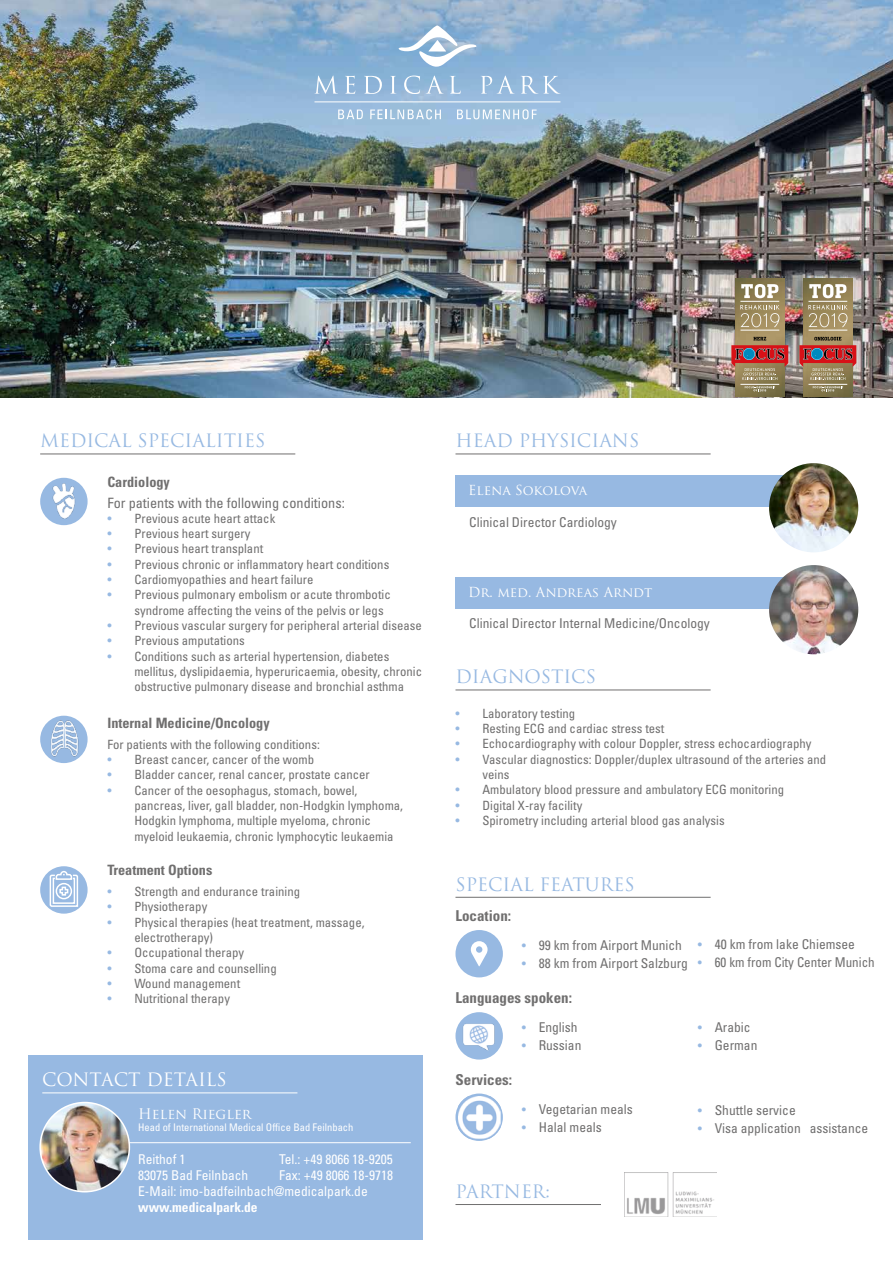
<style>
.page{position:relative;width:893px;height:1263px;background:#fff}
.page>*{position:absolute;margin:0;border:0;box-sizing:border-box;transform-origin:0 0}
.t1{font:18px "Trajan Pro";color:#97b9e2}
.t2{font:18px "Trajan Pro";letter-spacing:-.005em;color:#fff}
.t3{font:700 condensed 15px "Univers";color:#706f6f}
.t4{font:700 condensed 14.25px "Univers";color:#706f6f}
.t5{font:condensed 14.25px "Univers";color:#706f6f}
.t6{font:14.25px "Trajan Pro";color:#fff}
.t7{font:condensed 13.5px "Univers";color:#706f6f}
.t8{font:condensed 13.5px/16.2px "Univers";color:#fff}
.t9{font:13.5px "Trajan Pro";color:#fff}
.t10{font:700 condensed 13.5px "Univers";color:#fff}
.t11{font:condensed 12.75px/15.3px "Univers";color:#706f6f}
.t12{font:condensed 10.5px "Univers";color:#fff}
.s1{color:#97b9e2}
.s2{font-size:12.75px;color:#97b9e2}
</style>
<div class="page">
<hr style="left:40px;top:454px;width:255px;height:1px;background:#706f6f">
<img style="left:40px;top:478px;width:48px;height:47px;border-radius:24px">
<svg style="left:40px;top:716px;width:48px;height:47px"></svg>
<img style="left:40px;top:734px;width:44px;height:29px">
<hr style="left:455px;top:690px;width:256px;height:1px;background:#706f6f">
<div style="left:28px;top:1054px;width:395px;height:185px;background:#97b9e2"></div>
<hr style="left:42px;top:1092px;width:255px;height:1px;background:#fff">
<hr style="left:122px;top:1142px;width:289px;height:1px;background:#fff">
<img style="left:40px;top:1102px;width:89px;height:90px;border-radius:45px">
<div style="left:39px;top:1102px;width:91px;height:90px;border:2px solid #fff;border-radius:50%"></div>
<hr style="left:455px;top:897px;width:256px;height:1px;background:#706f6f">
<svg style="left:455px;top:1093px;width:48px;height:48px"></svg>
<img style="left:458px;top:1096px;width:43px;height:43px">
<img style="left:455px;top:1013px;width:48px;height:46px">
<hr style="left:455px;top:1204px;width:146px;height:1px;background:#706f6f">
<img style="left:624px;top:1173px;width:93px;height:44px">
<img style="left:0;top:0;width:893px;height:398px">
<svg style="left:338px;top:110px;width:25px;height:9px"></svg>
<svg style="left:370px;top:109px;width:71px;height:10px"></svg>
<svg style="left:457px;top:109px;width:80px;height:10px"></svg>
<svg style="left:397px;top:26px;width:80px;height:42px"></svg>
<hr style="left:314px;top:102px;width:246px;height:1px;background:#fff">
<svg style="left:314px;top:76px;width:24px;height:18px"></svg>
<svg style="left:345px;top:76px;width:10px;height:18px"></svg>
<svg style="left:364px;top:76px;width:18px;height:18px"></svg>
<svg style="left:390px;top:76px;width:6px;height:18px"></svg>
<svg style="left:404px;top:76px;width:16px;height:18px"></svg>
<svg style="left:426px;top:76px;width:18px;height:18px"></svg>
<svg style="left:450px;top:76px;width:11px;height:18px"></svg>
<svg style="left:481px;top:76px;width:34px;height:18px"></svg>
<svg style="left:521px;top:76px;width:39px;height:18px"></svg>
<hr style="left:455px;top:454px;width:256px;height:1px;background:#706f6f">
<div style="left:456px;top:476px;width:383px;height:31px;background:#97b9e2"></div>
<img style="left:769px;top:463px;width:89px;height:89px;border-radius:45px">
<div style="left:456px;top:578px;width:383px;height:31px;background:#97b9e2"></div>
<img style="left:769px;top:565px;width:89px;height:89px;border-radius:45px">
<div style="left:40px;top:866px;width:48px;height:48px;background:#97b9e2;border-radius:50%"></div>
<svg style="left:49px;top:870px;width:30px;height:37px"></svg>
<img style="left:803px;top:278px;width:50px;height:119px">
<hr style="left:809px;top:330px;width:38px;height:1px;background:#fff">
<svg style="left:808px;top:305px;width:39px;height:22px"></svg>
<hr style="left:808px;top:301px;width:39px;height:1px;background:#fff">
<svg style="left:809px;top:284px;width:37px;height:14px"></svg>
<svg style="left:799px;top:337px;width:57px;height:43px;background:#a26755"></svg>
<hr style="left:808px;top:384px;width:39px;height:1px;background:#fff">
<svg style="left:813px;top:386px;width:30px;height:6px"></svg>
<img style="left:735px;top:278px;width:49px;height:119px">
<hr style="left:740px;top:330px;width:39px;height:1px;background:#fff">
<svg style="left:740px;top:305px;width:39px;height:22px"></svg>
<hr style="left:740px;top:301px;width:39px;height:1px;background:#fff">
<svg style="left:741px;top:284px;width:37px;height:14px"></svg>
<svg style="left:731px;top:337px;width:57px;height:43px;background:#a46755"></svg>
<hr style="left:740px;top:384px;width:39px;height:1px;background:#fff">
<svg style="left:745px;top:386px;width:30px;height:6px"></svg>
<div style="left:455px;top:930px;width:48px;height:47px;background:#97b9e2;border-radius:50%"></div>
<svg style="left:471px;top:941px;width:17px;height:25px"></svg>
<h1 class="t1" style="left:40px;top:429px;width:227px">MEDICAL SPECIALITIES</h1>
<p class="t4" style="left:107px;top:473px;width:64px">Cardiology</p>
<p class="t5" style="left:107px;top:493px;width:239px">For patients with the following conditions:</p>
<p class="t11" style="left:107px;top:510px;width:169px"><span class="s1">•</span> Previous acute heart attack</p>
<p class="t11" style="left:107px;top:526px;width:145px"><span class="s1">•</span> Previous heart surgery</p>
<p class="t11" style="left:107px;top:541px;width:157px"><span class="s1">•</span> Previous heart transplant</p>
<p class="t11" style="left:107px;top:556px;width:283px"><span class="s1">•</span> Previous chronic or inflammatory heart conditions</p>
<p class="t11" style="left:107px;top:572px;width:208px"><span class="s1">•</span> Cardiomyopathies and heart failure</p>
<p class="t11" style="left:134px;top:587px;width:258px;text-indent:-27px"><span class="s1">•</span> Previous pulmonary embolism or acute thrombotic syndrome affecting the veins of the pelvis or legs</p>
<p class="t11" style="left:107px;top:618px;width:316px"><span class="s1">•</span> Previous vascular surgery for peripheral arterial disease</p>
<p class="t11" style="left:107px;top:633px;width:139px"><span class="s1">•</span> Previous amputations</p>
<p class="t11" style="left:134px;top:648px;width:289px;text-indent:-27px"><span class="s1">•</span> Conditions such as arterial hypertension, diabetes mellitus, dyslipidaemia, hyperuricaemia, obesity, chronic obstructive pulmonary disease and bronchial asthma</p>
<p class="t4" style="left:107px;top:714px;width:164px">Internal Medicine/Oncology</p>
<p class="t11" style="left:107px;top:736px;width:214px">For patients with the following conditions:</p>
<p class="t11" style="left:107px;top:752px;width:208px"><span class="s1">•</span> Breast cancer, cancer of the womb</p>
<p class="t11" style="left:107px;top:767px;width:264px"><span class="s1">•</span> Bladder cancer, renal cancer, prostate cancer</p>
<p class="t11" style="left:134px;top:782px;width:270px;text-indent:-27px"><span class="s1">•</span> Cancer of the oesophagus, stomach, bowel, pancreas, liver, gall bladder, non-Hodgkin lymphoma, Hodgkin lymphoma, multiple myeloma, chronic myeloid leukaemia, chronic lymphocytic leukaemia</p>
<p class="t4" style="left:107px;top:861px;width:107px">Treatment Options</p>
<p class="t11" style="left:107px;top:884px;width:194px"><span class="s1">•</span> Strength and endurance training</p>
<p class="t11" style="left:107px;top:899px;width:101px"><span class="s1">•</span> Physiotherapy</p>
<p class="t11" style="left:134px;top:914px;width:232px;text-indent:-27px"><span class="s1">•</span> Physical therapies (heat treatment, massage, electrotherapy)</p>
<p class="t11" style="left:107px;top:945px;width:138px"><span class="s1">•</span> Occupational therapy</p>
<p class="t11" style="left:107px;top:960px;width:171px"><span class="s1">•</span> Stoma care and counselling</p>
<p class="t11" style="left:107px;top:975px;width:134px"><span class="s1">•</span> Wound management</p>
<p class="t11" style="left:107px;top:991px;width:124px"><span class="s1">•</span> Nutritional therapy</p>
<h1 class="t2" style="left:42px;top:1068px;width:186px">CONTACT DETAILS</h1>
<p class="t6" style="left:138px;top:1105px;width:115px">Helen Riegler</p>
<p class="t12" style="left:138px;top:1121px;width:217px">Head of International Medical Office Bad Feilnbach</p>
<p class="t8" style="left:138px;top:1150px;width:49px">Reithof 1</p>
<p class="t8" style="left:279px;top:1150px;width:115px">Tel.: +49 8066 18-9205</p>
<p class="t8" style="left:138px;top:1167px;width:112px">83075 Bad Feilnbach</p>
<p class="t8" style="left:138px;top:1167px;width:256px;text-indent:141px">Fax: +49 8066 18-9718<br>E-Mail: imo-badfeilnbach@medicalpark.de</p>
<p class="t10" style="left:138px;top:1199px;width:121px">www.medicalpark.de</p>
<h1 class="t1" style="left:455px;top:429px;width:185px">HEAD PHYSICIANS</h1>
<p class="t9" style="left:468px;top:481px;width:120px">Elena Sokolova</p>
<p class="t7" style="left:469px;top:513px;width:149px">Clinical Director Cardiology</p>
<p class="t9" style="left:468px;top:583px;width:186px">Dr. med. Andreas Arndt</p>
<p class="t7" style="left:469px;top:615px;width:242px">Clinical Director Internal Medicine/Oncology</p>
<h1 class="t1" style="left:455px;top:665px;width:142px">DIAGNOSTICS</h1>
<p class="t11" style="left:455px;top:705px;width:121px"><span class="s1">•</span> Laboratory testing</p>
<p class="t11" style="left:455px;top:721px;width:211px"><span class="s1">•</span> Resting ECG and cardiac stress test</p>
<p class="t11" style="left:455px;top:736px;width:358px"><span class="s1">•</span> Echocardiography with colour Doppler, stress echocardiography</p>
<p class="t11" style="left:482px;top:751px;width:345px;text-indent:-27px"><span class="s1">•</span> Vascular diagnostics: Doppler/duplex ultrasound of the arteries and veins</p>
<p class="t11" style="left:455px;top:782px;width:330px"><span class="s1">•</span> Ambulatory blood pressure and ambulatory ECG monitoring</p>
<p class="t11" style="left:455px;top:797px;width:128px"><span class="s1">•</span> Digital X-ray facility</p>
<p class="t11" style="left:455px;top:813px;width:271px"><span class="s1">•</span> Spirometry including arterial blood gas analysis</p>
<h1 class="t1" style="left:455px;top:873px;width:181px">SPECIAL FEATURES</h1>
<p class="t3" style="left:455px;top:907px;width:57px">Location:</p>
<p class="t7" style="left:522px;top:937px;width:162px"><span class="s2">•</span> 99 km from Airport Munich</p>
<p class="t7" style="left:522px;top:955px;width:168px"><span class="s2">•</span> 88 km from Airport Salzburg</p>
<p class="t3" style="left:455px;top:989px;width:118px">Languages spoken:</p>
<p class="t3" style="left:455px;top:1071px;width:58px">Services:</p>
<p class="t7" style="left:522px;top:1019px;width:57px"><span class="s2">•</span> English</p>
<p class="t7" style="left:522px;top:1037px;width:61px"><span class="s2">•</span> Russian</p>
<p class="t7" style="left:522px;top:1100px;width:112px"><span class="s2">•</span> Vegetarian meals</p>
<p class="t7" style="left:522px;top:1118px;width:81px"><span class="s2">•</span> Halal meals</p>
<p class="t7" style="left:698px;top:936px;width:159px"><span class="s2">•</span> 40 km from lake Chiemsee</p>
<p class="t7" style="left:698px;top:954px;width:179px"><span class="s2">•</span> 60 km from City Center Munich</p>
<p class="t7" style="left:698px;top:1019px;width:54px"><span class="s2">•</span> Arabic</p>
<p class="t7" style="left:698px;top:1037px;width:61px"><span class="s2">•</span> German</p>
<p class="t7" style="left:698px;top:1102px;width:99px"><span class="s2">•</span> Shuttle service</p>
<p class="t7" style="left:698px;top:1120px;width:172px"><span class="s2">•</span> Visa application assistance</p>
<h1 class="t1" style="left:455px;top:1180px;width:96px">PARTNER:</h1>
</div>
